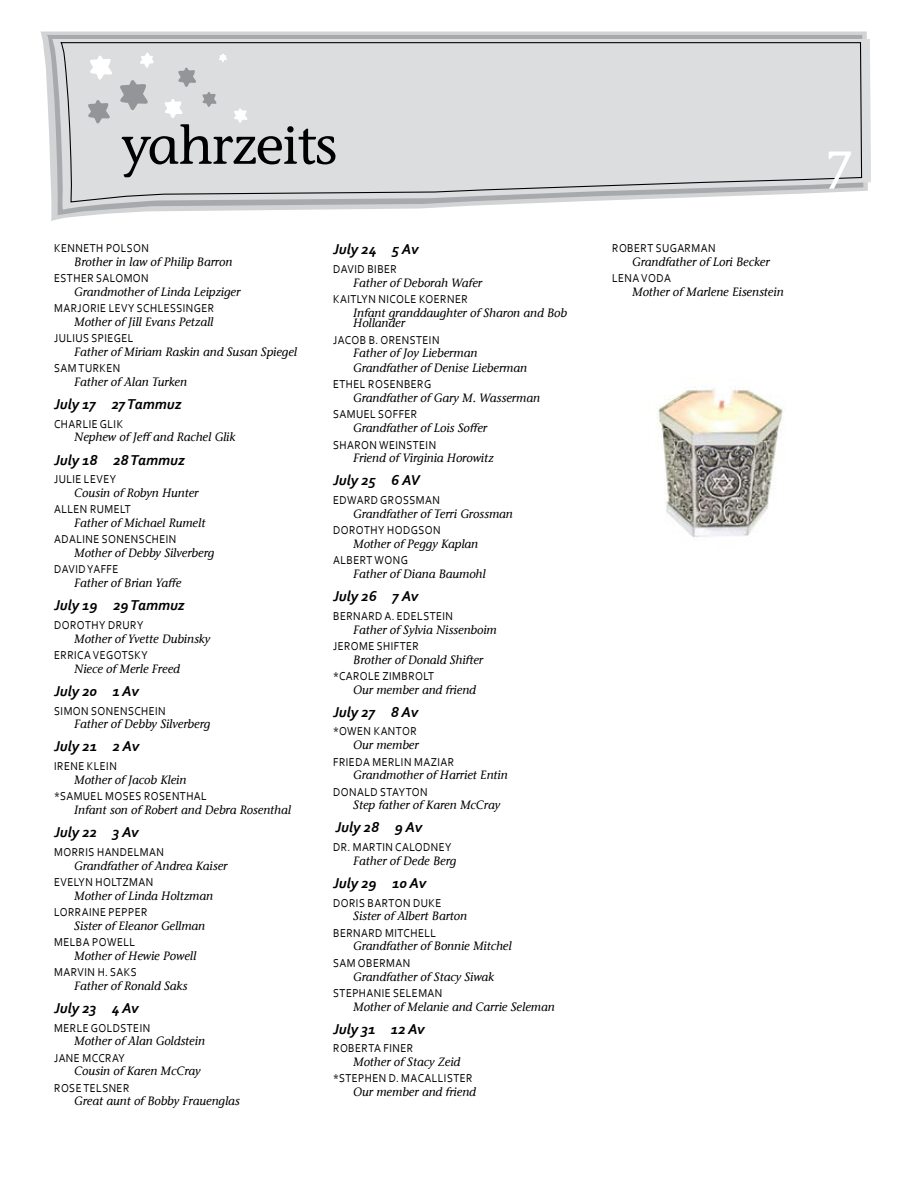
<style>
.page{position:relative;width:918px;height:1188px;background:#fff}
.page>*{position:absolute;margin:0;border:0;box-sizing:border-box;transform-origin:0 0}
.t1{font:54px "Stone Inf OSITCTT Medium";letter-spacing:-.02em;color:#000}
.t2{font:54px "Stone Inf OSITCTT Medium";color:#fff}
.t3{font:italic 700 15px "Corbel";color:#000}
.t4{font:italic 12px/10.5px "Stone Informal LT";color:#000}
.t5{font:12px "Corbel";letter-spacing:.04em;color:#000;scale:.9 1}
</style>
<div class="page">
<svg style="left:40px;top:32px;width:827px;height:189px"></svg>
<svg style="left:47px;top:35px;width:816px;height:180px"></svg>
<svg style="left:52px;top:39px;width:819px;height:171px"></svg>
<svg style="left:60px;top:41px;width:803px;height:162px;background:#d7d8d9"></svg>
<svg style="left:84px;top:50px;width:165px;height:76px;background:#d7d8d9"></svg>
<img style="left:657px;top:386px;width:127px;height:152px">
<h1 class="t1" style="left:122px;top:112px;width:217px">yahrzeits</h1>
<p class="t5" style="left:54px;top:240px;width:107px">KENNETH POLSON</p>
<p class="t4" style="left:74px;top:256px;width:160px">Brother in law of Philip Barron</p>
<p class="t5" style="left:54px;top:271px;width:107px">ESTHER SALOMON</p>
<p class="t4" style="left:74px;top:286px;width:168px">Grandmother of Linda Leipziger</p>
<p class="t5" style="left:54px;top:301px;width:179px">MARJORIE LEVY SCHLESSINGER</p>
<p class="t4" style="left:74px;top:316px;width:141px">Mother of Jill Evans Petzall</p>
<p class="t5" style="left:54px;top:331px;width:90px">JULIUS SPIEGEL</p>
<p class="t4" style="left:74px;top:346px;width:224px">Father of Miriam Raskin and Susan Spiegel</p>
<p class="t5" style="left:54px;top:361px;width:75px">SAM TURKEN</p>
<p class="t4" style="left:74px;top:377px;width:114px">Father of Alan Turken</p>
<p class="t3" style="left:54px;top:395px;width:129px">July 17 27 Tammuz</p>
<p class="t5" style="left:54px;top:416px;width:78px">CHARLIE GLIK</p>
<p class="t4" style="left:74px;top:432px;width:163px">Nephew of Jeff and Rachel Glik</p>
<p class="t3" style="left:54px;top:450px;width:132px">July 18 28 Tammuz</p>
<p class="t5" style="left:54px;top:472px;width:70px">JULIE LEVEY</p>
<p class="t4" style="left:74px;top:488px;width:126px">Cousin of Robyn Hunter</p>
<p class="t5" style="left:54px;top:502px;width:87px">ALLEN RUMELT</p>
<p class="t4" style="left:74px;top:518px;width:133px">Father of Michael Rumelt</p>
<p class="t5" style="left:54px;top:532px;width:137px">ADALINE SONENSCHEIN</p>
<p class="t4" style="left:74px;top:548px;width:142px">Mother of Debby Silverberg</p>
<p class="t5" style="left:54px;top:562px;width:73px">DAVID YAFFE</p>
<p class="t4" style="left:74px;top:578px;width:108px">Father of Brian Yaffe</p>
<p class="t3" style="left:54px;top:596px;width:132px">July 19 29 Tammuz</p>
<p class="t5" style="left:54px;top:618px;width:101px">DOROTHY DRURY</p>
<p class="t4" style="left:74px;top:633px;width:137px">Mother of Yvette Dubinsky</p>
<p class="t5" style="left:54px;top:648px;width:106px">ERRICA VEGOTSKY</p>
<p class="t4" style="left:74px;top:663px;width:107px">Niece of Merle Freed</p>
<p class="t3" style="left:54px;top:682px;width:86px">July 20 1 Av</p>
<p class="t5" style="left:54px;top:703px;width:125px">SIMON SONENSCHEIN</p>
<p class="t4" style="left:74px;top:719px;width:138px">Father of Debby Silverberg</p>
<p class="t3" style="left:54px;top:737px;width:87px">July 21 2 Av</p>
<p class="t5" style="left:54px;top:759px;width:71px">IRENE KLEIN</p>
<p class="t4" style="left:74px;top:775px;width:114px">Mother of Jacob Klein</p>
<p class="t5" style="left:54px;top:789px;width:171px">*SAMUEL MOSES ROSENTHAL</p>
<p class="t4" style="left:74px;top:805px;width:218px">Infant son of Robert and Debra Rosenthal</p>
<p class="t3" style="left:54px;top:823px;width:86px">July 22 3 Av</p>
<p class="t5" style="left:54px;top:844px;width:124px">MORRIS HANDELMAN</p>
<p class="t4" style="left:74px;top:860px;width:155px">Grandfather of Andrea Kaiser</p>
<p class="t5" style="left:54px;top:874px;width:112px">EVELYN H OLTZMAN</p>
<p class="t4" style="left:74px;top:890px;width:140px">Mother of Linda Holtzman</p>
<p class="t5" style="left:54px;top:905px;width:105px">LORRAINE PEPPER</p>
<p class="t4" style="left:74px;top:920px;width:132px">Sister of Eleanor Gellman</p>
<p class="t5" style="left:54px;top:935px;width:91px">M ELBA POWELL</p>
<p class="t4" style="left:74px;top:950px;width:124px">Mother of Hewie Powell</p>
<p class="t5" style="left:54px;top:965px;width:93px">MARVIN H. SAKS</p>
<p class="t4" style="left:74px;top:980px;width:114px">Father of Ronald Saks</p>
<p class="t3" style="left:54px;top:999px;width:86px">July 23 4 Av</p>
<p class="t5" style="left:54px;top:1020px;width:108px">M ERLE GOLDSTEIN</p>
<p class="t4" style="left:74px;top:1036px;width:132px">Mother of Alan Goldstein</p>
<p class="t5" style="left:54px;top:1050px;width:80px">JANE MCCRAY</p>
<p class="t4" style="left:74px;top:1066px;width:128px">Cousin of Karen McCray</p>
<p class="t5" style="left:54px;top:1080px;width:85px">ROSE TELSNER</p>
<p class="t4" style="left:74px;top:1096px;width:167px">Great aunt of Bobby Frauenglas</p>
<p class="t3" style="left:333px;top:240px;width:87px">July 24 5 Av</p>
<p class="t5" style="left:333px;top:261px;width:72px">DAVID BIBER</p>
<p class="t4" style="left:353px;top:277px;width:130px">Father of Deborah Wafer</p>
<p class="t5" style="left:333px;top:292px;width:151px">KAITLYN N ICOLE KOERNER</p>
<p class="t4" style="left:353px;top:307px;width:215px">Infant granddaughter of Sharon and Bob<br>Hollander</p>
<p class="t5" style="left:333px;top:332px;width:120px">JACOB B. ORENSTEIN</p>
<p class="t4" style="left:353px;top:346px;width:175px;line-height:14.9px">Father of Joy Lieberman<br>Grandfather of Denise Lieberman</p>
<p class="t5" style="left:333px;top:377px;width:109px">ETHEL ROSENBERG</p>
<p class="t4" style="left:353px;top:393px;width:188px">Grandfather of Gary M. Wasserman</p>
<p class="t5" style="left:333px;top:407px;width:95px">SAMUEL SOFFER</p>
<p class="t4" style="left:353px;top:423px;width:135px">Grandfather of Lois Soffer</p>
<p class="t5" style="left:333px;top:437px;width:116px">SHARON WEINSTEIN</p>
<p class="t4" style="left:353px;top:453px;width:142px">Friend of Virginia Horowitz</p>
<p class="t3" style="left:333px;top:471px;width:88px">July 25 6 AV</p>
<p class="t5" style="left:333px;top:493px;width:120px">EDWARD GROSSMAN</p>
<p class="t4" style="left:353px;top:508px;width:161px">Grandfather of Terri Grossman</p>
<p class="t5" style="left:333px;top:523px;width:121px">DOROTHY HODGSON</p>
<p class="t4" style="left:353px;top:539px;width:126px">Mother of Peggy Kaplan</p>
<p class="t5" style="left:333px;top:553px;width:83px">ALBERT WONG</p>
<p class="t4" style="left:353px;top:569px;width:134px">Father of Diana Baumohl</p>
<p class="t3" style="left:333px;top:587px;width:87px">July 26 7 Av</p>
<p class="t5" style="left:333px;top:608px;width:135px">BERNARD A. EDELSTEIN</p>
<p class="t4" style="left:353px;top:624px;width:145px">Father of Sylvia Nissenboim</p>
<p class="t5" style="left:333px;top:638px;width:97px">JEROME SHIFTER</p>
<p class="t4" style="left:353px;top:654px;width:131px">Brother of Donald Shifter</p>
<p class="t5" style="left:333px;top:668px;width:114px">*CAROLE ZIMBROLT</p>
<p class="t4" style="left:353px;top:684px;width:124px">Our member and friend</p>
<p class="t3" style="left:333px;top:702px;width:87px">July 27 8 Av</p>
<p class="t5" style="left:333px;top:724px;width:95px">*OWEN KANTOR</p>
<p class="t4" style="left:353px;top:740px;width:67px">Our member</p>
<p class="t5" style="left:333px;top:754px;width:136px">FRIEDA M ERLIN MAZIAR</p>
<p class="t4" style="left:353px;top:770px;width:156px">Grandmother of Harriet Entin</p>
<p class="t5" style="left:333px;top:784px;width:106px">DONALD STAYTON</p>
<p class="t4" style="left:353px;top:800px;width:148px">Step father of Karen McCray</p>
<p class="t3" style="left:335px;top:818px;width:88px">July 28 9 Av</p>
<p class="t5" style="left:333px;top:840px;width:133px">DR. MARTIN CALODNEY</p>
<p class="t4" style="left:353px;top:855px;width:105px">Father of Dede Berg</p>
<p class="t3" style="left:333px;top:874px;width:95px">July 29 10 Av</p>
<p class="t5" style="left:333px;top:895px;width:122px">DORIS BARTON DUKE</p>
<p class="t4" style="left:353px;top:911px;width:115px">Sister of Albert Barton</p>
<p class="t5" style="left:333px;top:925px;width:116px">BERNARD M ITCHELL</p>
<p class="t4" style="left:353px;top:941px;width:160px">Grandfather of Bonnie Mitchel</p>
<p class="t5" style="left:333px;top:955px;width:87px">SAM OB ERMAN</p>
<p class="t4" style="left:353px;top:971px;width:142px">Grandfather of Stacy Siwak</p>
<p class="t5" style="left:333px;top:985px;width:123px">STEPHANIE SELEMAN</p>
<p class="t4" style="left:353px;top:1001px;width:203px">Mother of Melanie and Carrie Seleman</p>
<p class="t3" style="left:333px;top:1019px;width:93px">July 31 12 Av</p>
<p class="t5" style="left:333px;top:1041px;width:90px">ROBERTA FINER</p>
<p class="t4" style="left:353px;top:1057px;width:109px">Mother of Stacy Zeid</p>
<p class="t5" style="left:333px;top:1071px;width:157px">*STEPHEN D. MACALLISTER</p>
<p class="t4" style="left:353px;top:1087px;width:124px">Our member and friend</p>
<p class="t5" style="left:612px;top:240px;width:116px">ROBERT SUGARMAN</p>
<p class="t4" style="left:632px;top:256px;width:139px">Grandfather of Lori Becker</p>
<p class="t5" style="left:612px;top:271px;width:67px">LENA VODA</p>
<p class="t4" style="left:632px;top:286px;width:153px">Mother of Marlene Eisenstein</p>
<h1 class="t2" style="left:827px;top:127px;width:27px">7</h1>
</div>
